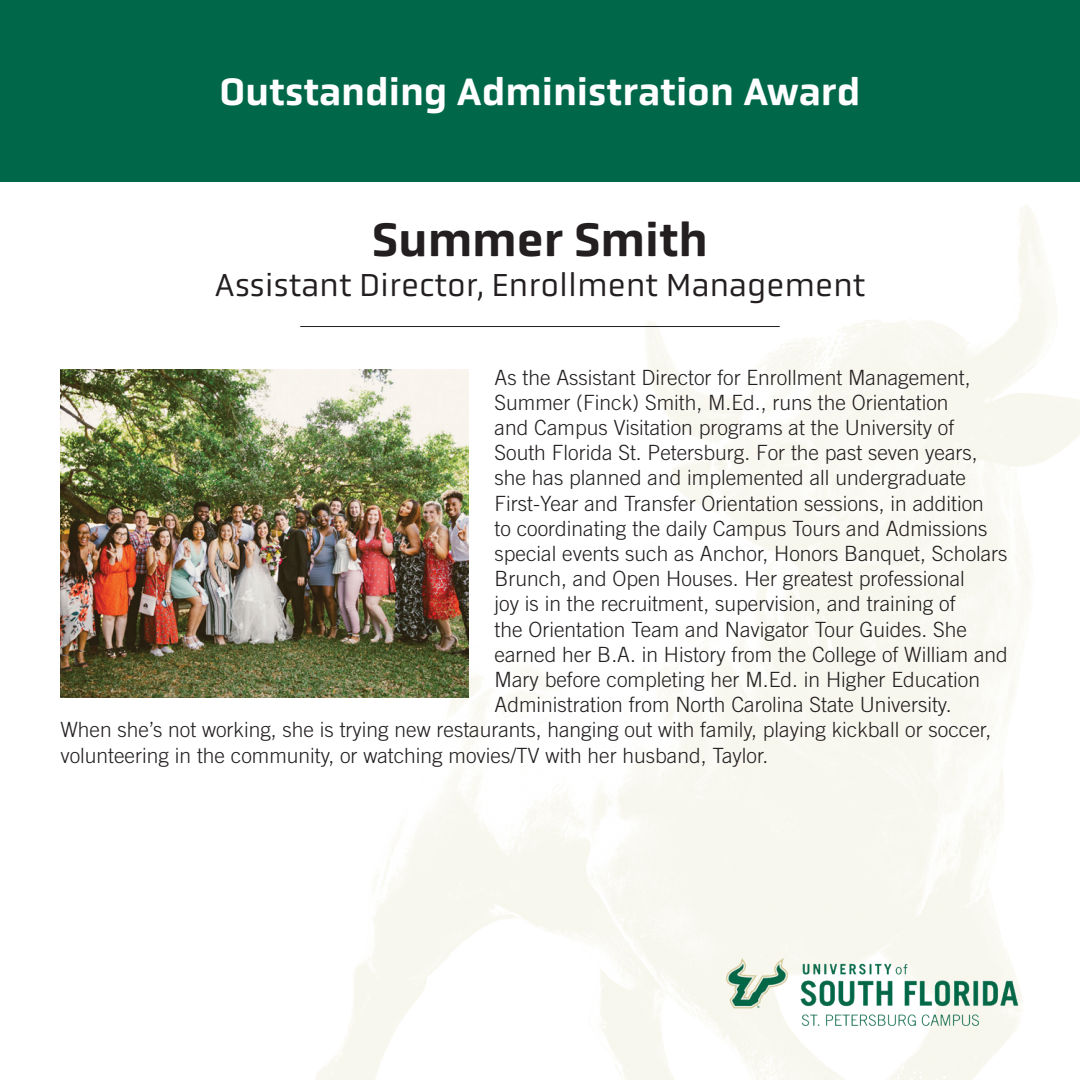
<style>
.page{position:relative;width:1080px;height:1080px;background:#fff}
.page>*{position:absolute;margin:0;border:0;box-sizing:border-box;transform-origin:0 0}
.t1{font:500 48px "Obvia";color:#231f20}
.t2{font:500 39px "Obvia";color:#fff}
.t3{font:33px "Obvia";color:#231f20}
.t4{font:300 21px "Trade Gothic LT Std";color:#231f20}
</style>
<div class="page">
<img style="left:32px;top:181px;width:1048px;height:899px">
<div style="left:0;top:0;width:1080px;height:181px;background:#006848"></div>
<img style="left:60px;top:369px;width:409px;height:329px">
<hr style="left:300px;top:326px;width:480px;height:1px;background:#231f20">
<img style="left:722px;top:953px;width:304px;height:73px">
<p class="t2" style="left:220px;top:69px;width:642px">Outstanding Administration Award</p>
<p class="t1" style="left:372px;top:211px;width:337px">Summer Smith</p>
<p class="t3" style="left:215px;top:265px;width:652px">Assistant Director, Enrollment Management</p>
<p class="t4" style="left:495px;top:365px;width:478px">As the Assistant Director for Enrollment Management,</p>
<p class="t4" style="left:495px;top:390px;width:455px">Summer (Finck) Smith, M.Ed., runs the Orientation</p>
<p class="t4" style="left:495px;top:415px;width:461px">and Campus Visitation programs at the University of</p>
<p class="t4" style="left:495px;top:440px;width:485px">South Florida St. Petersburg. For the past seven years,</p>
<p class="t4" style="left:495px;top:465px;width:473px">she has planned and implemented all undergraduate</p>
<p class="t4" style="left:495px;top:491px;width:491px">First-Year and Transfer Orientation sessions, in addition</p>
<p class="t4" style="left:495px;top:516px;width:494px">to coordinating the daily Campus Tours and Admissions</p>
<p class="t4" style="left:495px;top:541px;width:515px">special events such as Anchor, Honors Banquet, Scholars</p>
<p class="t4" style="left:495px;top:566px;width:472px">Brunch, and Open Houses. Her greatest professional</p>
<p class="t4" style="left:495px;top:591px;width:462px">joy is in the recruitment, supervision, and training of</p>
<p class="t4" style="left:495px;top:617px;width:474px">the Orientation Team and Navigator Tour Guides. She</p>
<p class="t4" style="left:495px;top:642px;width:515px">earned her B.A. in History from the College of William and</p>
<p class="t4" style="left:495px;top:667px;width:487px">Mary before completing her M.Ed. in Higher Education</p>
<p class="t4" style="left:495px;top:692px;width:458px">Administration from North Carolina State University.</p>
<p class="t4" style="left:60px;top:717px;width:932px">When she’s not working, she is trying new restaurants, hanging out with family, playing kickball or soccer,</p>
<p class="t4" style="left:60px;top:743px;width:709px">volunteering in the community, or watching movies/TV with her husband, Taylor.</p>
</div>
